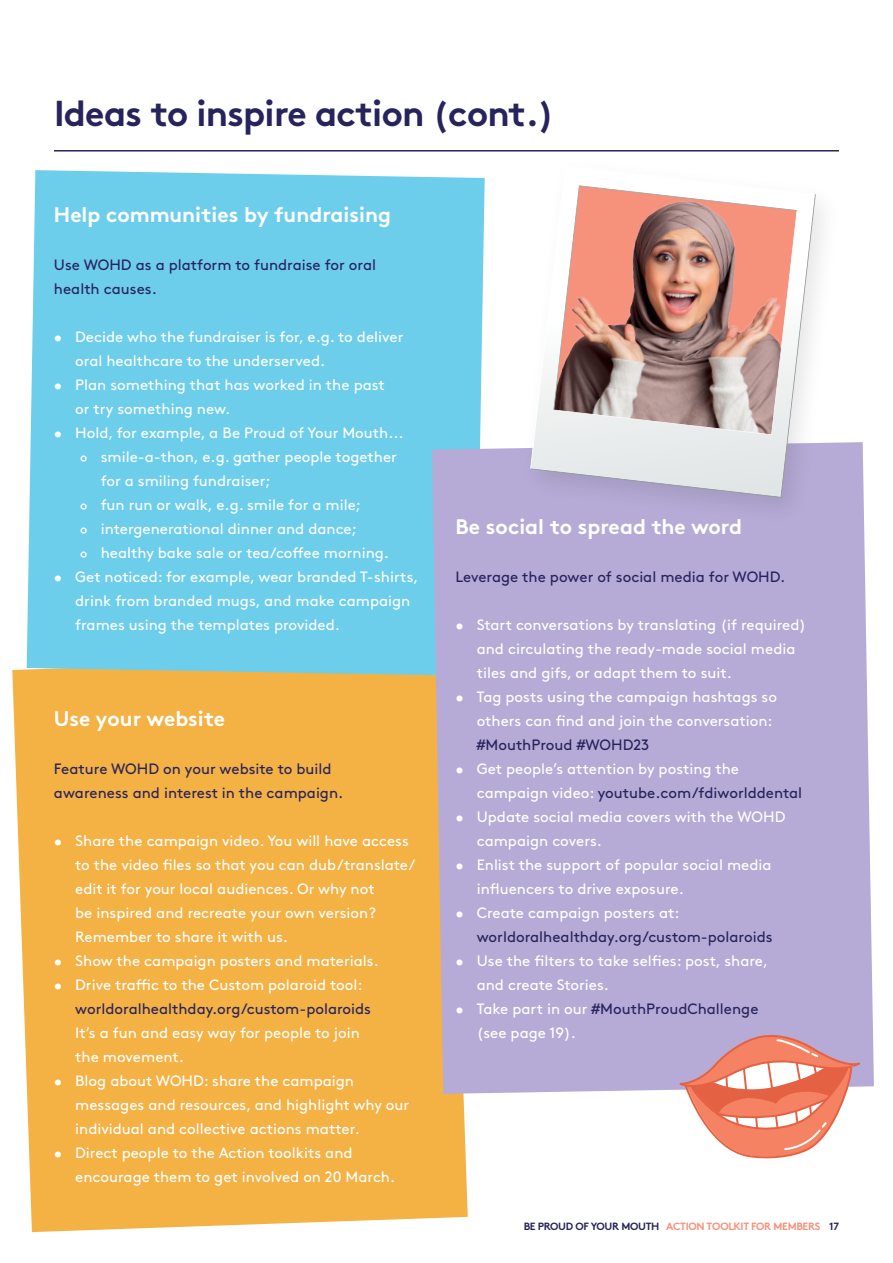
<style>
.page{position:relative;width:893px;height:1263px;background:#fff}
.page>*{position:absolute;margin:0;border:0;box-sizing:border-box;transform-origin:0 0}
.t1{font:700 36px "Brown";letter-spacing:-.02em;color:#27235c}
.t2{font:700 21px "Brown";color:#fff}
.t3{font:15px/24px "Brown";color:#fff}
.t4{font:15px/24px "Brown";color:#27235c}
.t5{font:700 10.5px "Brown";letter-spacing:-.03em;color:#f6917a}
.s1{color:#25235b}
.s2{color:#27235c}
</style>
<div class="page">
<hr style="left:54px;top:150px;width:785px;height:2px;background:#27235c">
<div style="left:12px;top:655px;width:456px;height:577px;background:#f4b144"></div>
<div style="left:27px;top:170px;width:458px;height:506px;background:#6dceec"></div>
<svg style="left:80px;top:455px;width:7px;height:7px"></svg>
<svg style="left:80px;top:503px;width:7px;height:7px"></svg>
<svg style="left:80px;top:527px;width:7px;height:7px"></svg>
<svg style="left:80px;top:551px;width:7px;height:7px"></svg>
<div style="left:432px;top:442px;width:442px;height:652px;background:#b5abd6"></div>
<img style="left:507px;top:151px;width:349px;height:390px">
<svg style="left:530px;top:469px;width:286px;height:29px;background:#c2bfd6"></svg>
<svg style="left:530px;top:165px;width:286px;height:304px"></svg>
<svg style="left:678px;top:1031px;width:184px;height:128px"></svg>
<h1 class="t1" style="left:54px;top:84px;width:502px">Ideas to inspire action (cont.)</h1>
<h2 class="t2" style="left:54px;top:198px;width:338px">Help communities by fundraising</h2>
<p class="t4" style="left:54px;top:252px;width:324px">Use WOHD as a platform to fundraise for oral health causes.</p>
<p class="t3" style="left:75px;top:324px;width:330px;text-indent:-21px">• Decide who the fundraiser is for, e.g. to deliver oral healthcare to the underserved.</p>
<p class="t3" style="left:75px;top:372px;width:311px;text-indent:-21px">• Plan something that has worked in the past or try something new.</p>
<p class="t3" style="left:101px;top:420px;width:304px;text-indent:-47px">• Hold, for example, a Be Proud of Your Mouth... smile-a-thon, e.g. gather people together for a smiling fundraiser;<br>fun run or walk, e.g. smile for a mile; intergenerational dinner and dance; healthy bake sale or tea/coffee morning.</p>
<p class="t3" style="left:75px;top:564px;width:345px;text-indent:-21px">• Get noticed: for example, wear branded T-shirts, drink from branded mugs, and make campaign frames using the templates provided.</p>
<h2 class="t2" style="left:54px;top:702px;width:173px">Use your website</h2>
<p class="t4" style="left:54px;top:756px;width:291px">Feature WOHD on your website to build awareness and interest in the campaign.</p>
<p class="t3" style="left:75px;top:828px;width:342px;text-indent:-21px">• Share the campaign video. You will have access to the video files so that you can dub/translate/ edit it for your local audiences. Or why not<br>be inspired and recreate your own version?<br>Remember to share it with us.</p>
<p class="t3" style="left:54px;top:948px;width:326px">• Show the campaign posters and materials.</p>
<p class="t3" style="left:54px;top:972px;width:310px">• Drive traffic to the Custom polaroid tool:</p>
<p class="t4" style="left:75px;top:996px;width:297px">worldoralhealthday.org/custom-polaroids</p>
<p class="t3" style="left:75px;top:1020px;width:286px">It’s a fun and easy way for people to join the movement.</p>
<p class="t3" style="left:75px;top:1068px;width:336px;text-indent:-21px">• Blog about WOHD: share the campaign messages and resources, and highlight why our individual and collective actions matter.</p>
<p class="t3" style="left:75px;top:1140px;width:321px;text-indent:-21px">• Direct people to the Action toolkits and encourage them to get involved on 20 March.</p>
<h2 class="t2" style="left:455px;top:510px;width:288px">Be social to spread the word</h2>
<p class="t4" style="left:455px;top:564px;width:331px">Leverage the power of social media for WOHD.</p>
<p class="t3" style="left:477px;top:612px;width:331px;text-indent:-21px">• Start conversations by translating (if required) and circulating the ready-made social media tiles and gifs, or adapt them to suit.</p>
<p class="t3" style="left:455px;top:684px;width:323px;text-align:right">• Tag posts using the campaign hashtags so others can find and join the conversation:</p>
<p class="t4" style="left:477px;top:732px;width:174px">#MouthProud #WOHD23</p>
<p class="t3" style="left:477px;top:756px;width:327px;text-indent:-21px">• Get people’s attention by posting the campaign video: <span class="s1">youtube.com/fdiworlddental</span></p>
<p class="t3" style="left:477px;top:804px;width:310px;text-indent:-21px">• Update social media covers with the WOHD campaign covers.</p>
<p class="t3" style="left:477px;top:852px;width:296px;text-indent:-21px">• Enlist the support of popular social media influencers to drive exposure.</p>
<p class="t3" style="left:455px;top:900px;width:225px">• Create campaign posters at:</p>
<p class="t4" style="left:477px;top:924px;width:297px">worldoralhealthday.org/custom-polaroids</p>
<p class="t3" style="left:477px;top:948px;width:293px;text-indent:-21px">• Use the filters to take selfies: post, share, and create Stories.</p>
<p class="t3" style="left:477px;top:996px;width:283px;text-indent:-21px">• Take part in our <span class="s2">#MouthProudChallenge </span>(see page 19).</p>
<p class="t5" style="left:524px;top:1217px;width:317px"><span class="s2">BE PROUD OF YOUR MOUTH</span> ACTION TOOLKIT FOR MEMBERS <span class="s2">17</span></p>
</div>
